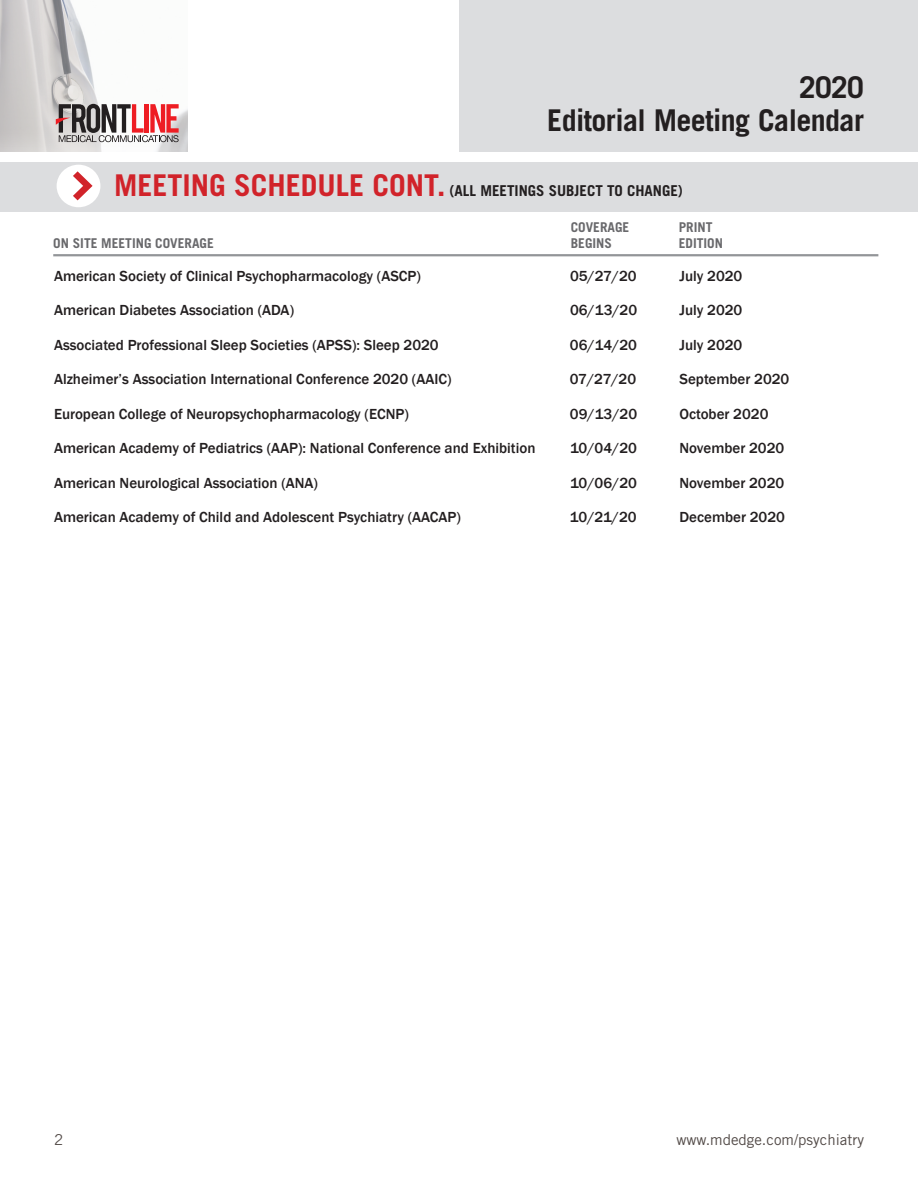
<style>
.page{position:relative;width:918px;height:1188px;background:#fff}
.page>*{position:absolute;margin:0;border:0;box-sizing:border-box;transform-origin:0 0}
.t1{font:700 30px/33px "Trade Gothic LT Std";letter-spacing:-.02em;color:#231f20;text-align:right}
.List_ruled{font:500 15px "Franklin Gothic";color:#231f20}
.subhead{font:700 15px "Trade Gothic LT Std";color:#231f20}
.t2{font:15px "Trade Gothic LT Std";color:#524a47}
.t3{font:700 13.5px "Trade Gothic LT Std";color:#69696c}
.s1{font-size:30px;color:#d1232a}
</style>
<div class="page">
<div style="left:459px;top:0;width:459px;height:151px;background:#dcdddf"></div>
<img style="left:0;top:0;width:187px;height:151px">
<svg style="left:56px;top:104px;width:123px;height:38px"></svg>
<div style="left:1px;top:162px;width:917px;height:50px;background:#dcdddf"></div>
<div style="left:57px;top:165px;width:43px;height:42px;background:#fff;border-radius:50%"></div>
<svg style="left:73px;top:171px;width:20px;height:29px"></svg>
<hr style="left:53px;top:254px;width:825px;height:2px;background:#939598">
<h1 class="t1" style="left:547px;top:71px;width:318px">2020<br>Editorial Meeting Calendar</h1>
<p class="subhead" style="left:114px;top:182px;width:570px"><span class="s1">MEETING SCHEDULE CONT.</span> (ALL MEETINGS SUBJECT TO CHANGE)</p>
<p class="t3" style="left:571px;top:219px;width:60px">COVERAGE</p>
<p class="t3" style="left:679px;top:219px;width:35px">PRINT</p>
<p class="t3" style="left:53px;top:235px;width:162px">ON SITE MEETING COVERAGE</p>
<p class="t3" style="left:571px;top:235px;width:43px">BEGINS</p>
<p class="t3" style="left:679px;top:235px;width:46px">EDITION</p>
<p class="List_ruled" style="left:54px;top:266px;width:369px">American Society of Clinical Psychopharmacology (ASCP)</p>
<p class="List_ruled" style="left:570px;top:266px;width:68px">05/27/20</p>
<p class="List_ruled" style="left:680px;top:266px;width:64px">July 2020</p>
<p class="List_ruled" style="left:54px;top:301px;width:242px">American Diabetes Association (ADA)</p>
<p class="List_ruled" style="left:570px;top:301px;width:69px">06/13/20</p>
<p class="List_ruled" style="left:680px;top:301px;width:64px">July 2020</p>
<p class="List_ruled" style="left:54px;top:335px;width:386px">Associated Professional Sleep Societies (APSS): Sleep 2020</p>
<p class="List_ruled" style="left:570px;top:335px;width:69px">06/14/20</p>
<p class="List_ruled" style="left:679px;top:335px;width:64px">July 2020</p>
<p class="List_ruled" style="left:54px;top:370px;width:399px">Alzheimer’s Association International Conference 2020 (AAIC)</p>
<p class="List_ruled" style="left:570px;top:370px;width:68px">07/27/20</p>
<p class="List_ruled" style="left:679px;top:370px;width:111px">September 2020</p>
<p class="List_ruled" style="left:54px;top:404px;width:356px">European College of Neuropsychopharmacology (ECNP)</p>
<p class="List_ruled" style="left:570px;top:404px;width:69px">09/13/20</p>
<p class="List_ruled" style="left:679px;top:404px;width:90px">October 2020</p>
<p class="List_ruled" style="left:54px;top:439px;width:483px">American Academy of Pediatrics (AAP): National Conference and Exhibition</p>
<p class="List_ruled" style="left:570px;top:439px;width:68px">10/04/20</p>
<p class="List_ruled" style="left:680px;top:439px;width:106px">November 2020</p>
<p class="List_ruled" style="left:54px;top:473px;width:266px">American Neurological Association (ANA)</p>
<p class="List_ruled" style="left:570px;top:473px;width:68px">10/06/20</p>
<p class="List_ruled" style="left:680px;top:473px;width:106px">November 2020</p>
<p class="List_ruled" style="left:54px;top:508px;width:409px">American Academy of Child and Adolescent Psychiatry (AACAP)</p>
<p class="List_ruled" style="left:570px;top:508px;width:68px">10/21/20</p>
<p class="List_ruled" style="left:679px;top:508px;width:107px">December 2020</p>
<p class="t2" style="left:54px;top:1130px;width:11px">2</p>
<p class="t2" style="left:677px;top:1130px;width:189px">www.mdedge.com/psychiatry</p>
</div>
